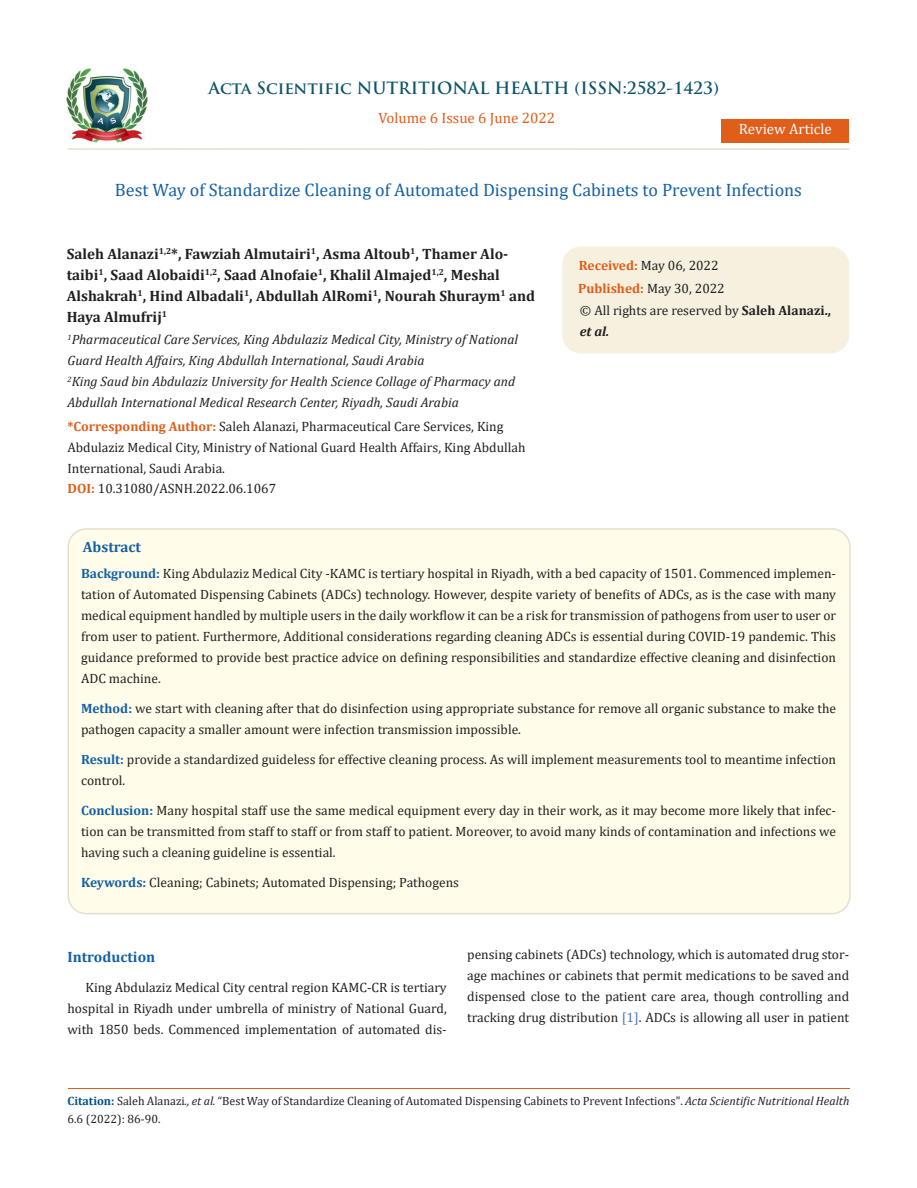
<style>
.page{position:relative;width:917px;height:1188px;background:#fff}
.page>*{position:absolute;margin:0;border:0;box-sizing:border-box;transform-origin:0 0}
.t1{font:18px "Cambria";color:#1560a6}
.t2{font:700 16.5px "Trajan Pro";color:#0e546a}
.t3{font:700 15px/21px "Cambria";color:#231f20}
.t4{font:15px "Cambria";color:#e05d1a}
.t5{font:700 15px "Cambria";color:#1560a6}
.t6{font:15px "Cambria";color:#fff}
.t7{font:13.5px/21px "Cambria";color:#231f20}
.t8{font:italic 13.5px/21px "Cambria";color:#231f20}
.t9{font:700 13.5px "Cambria";color:#e05d1a}
.t10{font:12px/18px "Cambria";color:#231f20}
.s1{font-weight:700;color:#e05d1a}
.s2{font-weight:400;color:#231f20}
.s3{font-weight:700}
.s4{font-weight:700;font-style:italic}
.s5{font-weight:700;color:#1560a6}
.s6{color:#4472c4}
.s7{font-weight:700;color:#035089}
.s8{font-style:italic}
</style>
<div class="page">
<img style="left:67px;top:68px;width:80px;height:74px">
<div style="left:721px;top:119px;width:128px;height:23px;background:#e05d1a"></div>
<div style="left:563px;top:247px;width:285px;height:106px;background:#f6f0df;border-radius:18px"></div>
<div style="left:562px;top:247px;width:287px;height:106px;border:2px solid #f6f0df;border-radius:18px"></div>
<div style="left:68px;top:529px;width:781px;height:385px;background:#fffde9;border-radius:18px"></div>
<div style="left:67px;top:528px;width:783px;height:386px;border:2px solid #e5dfce;border-radius:18px"></div>
<hr style="left:68px;top:1088px;width:781px;height:1px;background:#e05d1a">
<hr style="left:67px;top:148px;width:782px;height:2px;background:#e5dfce">
<p class="t2" style="left:208px;top:77px;width:512px">Acta Scientific NUTRITIONAL HEALTH (ISSN:2582-1423)</p>
<p class="t4" style="left:378px;top:109px;width:178px">Volume 6 Issue 6 June 2022</p>
<p class="t6" style="left:739px;top:120px;width:94px">Review Article</p>
<p class="t1" style="left:115px;top:180px;width:688px">Best Way of Standardize Cleaning of Automated Dispensing Cabinets to Prevent Infections</p>
<p class="t3" style="left:67px;top:243px;width:470px">Saleh Alanazi<sup>1,2</sup>*, Fawziah Almutairi<sup>1</sup>, Asma Altoub<sup>1</sup>, Thamer Alo&shy;taibi<sup>1</sup>, Saad Alobaidi<sup>1,2</sup>, Saad Alnofaie<sup>1</sup>, Khalil Almajed<sup>1,2</sup>, Meshal Alshakrah<sup>1</sup>, Hind Albadali<sup>1</sup>, Abdullah AlRomi<sup>1</sup>, Nourah Shuraym<sup>1</sup> and Haya Almufrij<sup>1</sup></p>
<p class="t8" style="left:67px;top:329px;width:452px"><sup>1</sup>Pharmaceutical Care Services, King Abdulaziz Medical City, Ministry of National<br>Guard Health Affairs, King Abdullah International, Saudi Arabia</p>
<p class="t8" style="left:67px;top:371px;width:449px"><sup>2</sup>King Saud bin Abdulaziz University for Health Science Collage of Pharmacy and<br>Abdullah International Medical Research Center, Riyadh, Saudi Arabia</p>
<p class="t7" style="left:67px;top:415px;width:459px"><span class="s1">*Corresponding Author:</span> Saleh Alanazi, Pharmaceutical Care Services, King<br>Abdulaziz Medical City, Ministry of National Guard Health Affairs, King Abdullah<br>International, Saudi Arabia.</p>
<p class="t7" style="left:67px;top:478px;width:210px"><span class="s1">DOI:</span> 10.31080/ASNH.2022.06.1067</p>
<p class="t7" style="left:579px;top:255px;width:141px"><span class="s1">Received:</span> May 06, 2022</p>
<p class="t9" style="left:578px;top:279px;width:148px">Published: <span class="s2">May 30, 2022</span></p>
<p class="t7" style="left:580px;top:300px;width:253px">© All rights are reserved by <span class="s3">Saleh Alanazi., </span><span class="s4">et al.</span></p>
<p class="t5" style="left:83px;top:537px;width:60px">Abstract</p>
<p class="t7" style="left:81px;top:563px;width:756px;text-align:justify"><span class="s5">Background:</span> King Abdulaziz Medical City -KAMC is tertiary hospital in Riyadh, with a bed capacity of 1501. Commenced implemen&shy;tation of Automated Dispensing Cabinets (ADCs) technology. However, despite variety of benefits of ADCs, as is the case with many medical equipment handled by multiple users in the daily workflow it can be a risk for transmission of pathogens from user to user or from user to patient. Furthermore, Additional considerations regarding cleaning ADCs is essential during COVID-19 pandemic. This guidance preformed to provide best practice advice on defining responsibilities and standardize effective cleaning and disinfection ADC machine.</p>
<p class="t7" style="left:81px;top:698px;width:756px"><span class="s5">Method:</span> we start with cleaning after that do disinfection using appropriate substance for remove all organic substance to make the pathogen capacity a smaller amount were infection transmission impossible.</p>
<p class="t7" style="left:81px;top:749px;width:756px"><span class="s5">Result:</span> provide a standardized guideless for effective cleaning process. As will implement measurements tool to meantime infection control.</p>
<p class="t7" style="left:81px;top:800px;width:756px;text-align:justify"><span class="s5">Conclusion:</span> Many hospital staff use the same medical equipment every day in their work, as it may become more likely that infec&shy;tion can be transmitted from staff to staff or from staff to patient. Moreover, to avoid many kinds of contamination and infections we having such a cleaning guideline is essential.</p>
<p class="t7" style="left:81px;top:872px;width:379px"><span class="s5">Keywords:</span> Cleaning; Cabinets; Automated Dispensing; Pathogens</p>
<p class="t5" style="left:67px;top:946px;width:89px">Introduction</p>
<p class="t7" style="left:67px;top:977px;width:381px;text-align:justify;text-indent:18px">King Abdulaziz Medical City central region KAMC-CR is tertiary hospital in Riyadh under umbrella of ministry of National Guard, with 1850 beds. Commenced implementation of automated dis-</p>
<p class="t7" style="left:467px;top:944px;width:383px;text-align:justify">pensing cabinets (ADCs) technology, which is automated drug stor&shy;age machines or cabinets that permit medications to be saved and dispensed close to the patient care area, though controlling and tracking drug distribution <span class="s6">[1]</span>. ADCs is allowing all user in patient</p>
<p class="t10" style="left:68px;top:1092px;width:783px"><span class="s7">Citation:</span> Saleh Alanazi<span class="s8">., et al.</span> “Best Way of Standardize Cleaning of Automated Dispensing Cabinets to Prevent Infections". <span class="s8">Acta Scientific Nutritional Health<br></span>6.6 (2022): 86-90.</p>
</div>
